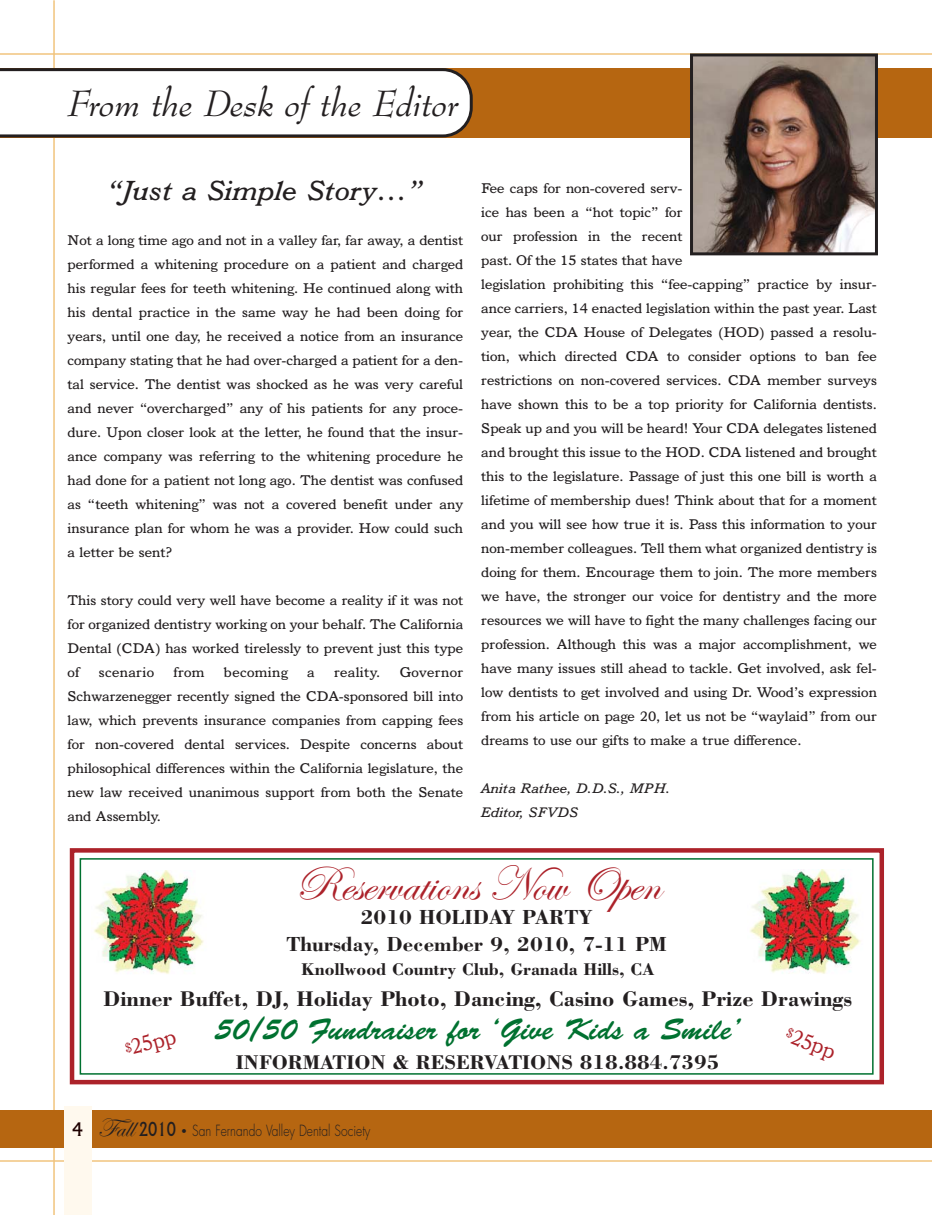
<style>
.page{position:relative;width:932px;height:1215px;background:#fff}
.page>*{position:absolute;margin:0;border:0;box-sizing:border-box;transform-origin:0 0}
.t1{font:49.5px "Edwardian Script ITC";color:#ac222a}
.t2{font:italic 36px "Bernhard Modern BT";color:#231f20}
.t3{font:30px "Brush Script";color:#007130}
.t4{font:italic 30px "Bookman BT";color:#231f20}
.t5{font:700 22.5px "Bodoni BT";color:#231f20}
.t6{font:700 21px/27px "Bodoni";color:#231f20;text-align:center}
.t7{font:700 21px "Bodoni BT";color:#231f20}
.t8{font:21px "Bookman BT Roman Headline";color:#ac222a}
.t9{font:700 18px "Bodoni BT";color:#231f20}
.t10{font:15px/24px "Bookman BT";color:#231f20;text-align:justify}
.t11{font:300 15px "Futura";color:#231f20;scale:.8 1}
.t12{font:italic 15px/24px "Bookman BT";color:#231f20}
.t13{font:15px "Bookman BT";letter-spacing:.02em;color:#231f20}
.s1{font-size:13.5px}
.s2{font-family:"Flareserif 821 BT";font-weight:400;font-size:18px;color:#1e0000}
.s3{font-family:"Edwardian Script ITC";font-weight:400;font-size:27px}
.s4{font-family:"Flareserif 821 BT";font-weight:400;font-size:18.75px}
.s5{font-family:"Baskerville BT";font-weight:700;font-style:italic;font-size:13.5px}
</style>
<div class="page">
<hr style="left:0;top:53px;width:932px;height:2px;background:#f1c47d">
<hr style="left:53px;top:0;width:2px;height:1215px;background:#f1c47d">
<div style="left:0;top:68px;width:932px;height:70px;background:#b66611"></div>
<div style="left:0;top:1110px;width:931px;height:38px;background:#b66611"></div>
<svg style="left:0;top:68px;width:472px;height:69px"></svg>
<hr style="left:0;top:1160px;width:932px;height:2px;background:#f1c47d">
<hr style="left:930px;top:1110px;width:2px;height:37px;background:#b66611">
<div style="left:65px;top:1107px;width:27px;height:108px;background:#fff9ee"></div>
<img style="left:694px;top:57px;width:180px;height:194px">
<div style="left:690px;top:53px;width:188px;height:202px;border:3px solid #231f20"></div>
<div style="left:70px;top:848px;width:814px;height:236px;border:4px solid #ac222a"></div>
<img style="left:94px;top:870px;width:110px;height:104px">
<img style="left:750px;top:870px;width:111px;height:104px">
<div style="left:80px;top:858px;width:793px;height:217px;border:2px solid #007130"></div>
<p class="t2" style="left:68px;top:86px;width:392px">From the Desk of the Editor</p>
<p class="t4" style="left:109px;top:172px;width:314px">“Just a Simple Story…”</p>
<p class="t10" style="left:68px;top:229px;width:397px">Not a long time ago and not in a valley far, far away, a dentist performed a whitening procedure on a patient and charged his regular fees for teeth whitening. He continued along with his dental practice in the same way he had been doing for years, until one day, he received a notice from an insurance company stating that he had over-charged a patient for a den&shy;tal service. The dentist was shocked as he was very careful and never “overcharged” any of his patients for any proce&shy;dure. Upon closer look at the letter, he found that the insur&shy;ance company was referring to the whitening procedure he had done for a patient not long ago. The dentist was confused as “teeth whitening” was not a covered benefit under any insurance plan for whom he was a provider. How could such a letter be sent?</p>
<p class="t10" style="left:68px;top:589px;width:397px">This story could very well have become a reality if it was not for organized dentistry working on your behalf. The California Dental (CDA) has worked tirelessly to prevent just this type of</p>
<p class="t10" style="left:68px;top:661px;width:397px;text-indent:332px">Governor Schwarzenegger recently signed the CDA-sponsored bill into law, which prevents insurance companies from capping fees for non-covered dental services. Despite concerns about philosophical differences within the California legislature, the new law received unanimous support from both the Senate and Assembly.</p>
<p class="t13" style="left:99px;top:666px;width:57px">scenario</p>
<p class="t10" style="left:173px;top:661px;width:33px">from</p>
<p class="t13" style="left:224px;top:666px;width:65px">becoming</p>
<p class="t10" style="left:307px;top:661px;width:9px">a</p>
<p class="t13" style="left:334px;top:666px;width:48px">reality.</p>
<p class="t10" style="left:481px;top:178px;width:397px;text-align:left">Fee caps for non-covered serv-<br>ice has been a “hot topic” for<br>our profession in the recent<br>past. Of the 15 states that have<br>legislation prohibiting this “fee-capping” practice by insur&shy;ance carriers, 14 enacted legislation within the past year. Last year, the CDA House of Delegates (HOD) passed a resolu&shy;tion, which directed CDA to consider options to ban fee restrictions on non-covered services. CDA member surveys have shown this to be a top priority for California dentists.<br>Speak up and you will be heard! Your CDA delegates listened and brought this issue to the HOD. CDA listened and brought this to the legislature. Passage of just this one bill is worth a lifetime of membership dues! Think about that for a moment and you will see how true it is. Pass this information to your non-member colleagues. Tell them what organized dentistry is doing for them. Encourage them to join. The more members we have, the stronger our voice for dentistry and the more resources we will have to fight the many challenges facing our profession. Although this was a major accomplishment, we have many issues still ahead to tackle. Get involved, ask fel&shy;low dentists to get involved and using Dr. Wood’s expression from his article on page 20, let us not be “waylaid” from our dreams to use our gifts to make a true difference.</p>
<p class="t12" style="left:481px;top:776px;width:191px">Anita Rathee, D.D.S., MPH.<br>Editor, SFVDS</p>
<p class="t1" style="left:294px;top:857px;width:367px">Reservations Now Open</p>
<p class="t6" style="left:286px;top:906px;width:382px">2010 HOLIDAY PARTY<br>Thursday, December 9, 2010, 7-11 PM</p>
<p class="t5" style="left:103px;top:990px;width:750px">Dinner Buffet, DJ, Holiday Photo, Dancing, Casino Games, Prize Drawings</p>
<p class="t3" style="left:215px;top:1021px;width:527px">50/50 Fundraiser for ‘Give Kids a Smile’</p>
<p class="t7" style="left:236px;top:1054px;width:485px">INFORMATION &amp; RESERVATIONS 818.884.7395</p>
<p class="t9" style="left:301px;top:962px;width:354px">Knollwood Country Club, Granada Hills, CA</p>
<p class="t8" style="left:123px;top:1041px;width:54px;rotate:-15deg"><span class="s1">$</span>25pp</p>
<p class="t8" style="left:789px;top:1026px;width:54px;rotate:21deg"><sup>$</sup>25pp</p>
<p class="t11" style="left:72px;top:1124px;width:374px"><span class="s2">4</span> <span class="s3">Fall</span> <span class="s4">2010</span> <span class="s5">•</span> San Fernando Valley Dental Society</p>
</div>
